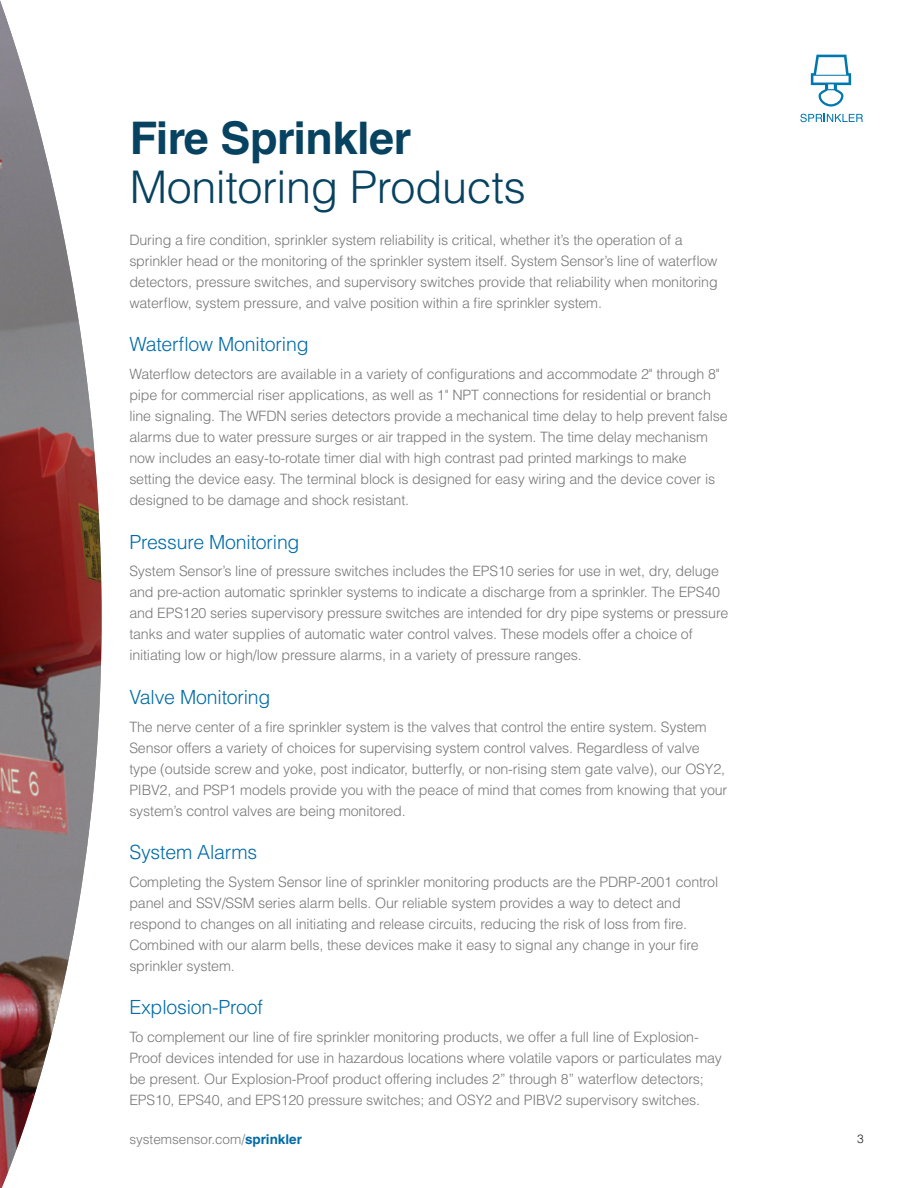
<style>
.page{position:relative;width:918px;height:1188px;background:#fff}
.page>*{position:absolute;margin:0;border:0;box-sizing:border-box;transform-origin:0 0}
.Header_-_Large{font:300 45px "Helvetica LT Std";letter-spacing:-.01em;color:#074260}
.Header_-_Large-2{font:700 45px "Helvetica LT Std";letter-spacing:-.01em;color:#074260}
.Header_-_Sub-Header{font:300 19.5px "Helvetica LT Std";letter-spacing:-.01em;color:#006ba7}
.Body_-_Paragraph{font:300 14.25px/21px "Helvetica LT Std";letter-spacing:-.01em;color:#787779}
.t1{font:300 13.5px "Helvetica LT Std";color:#787779}
.t2{font:300 12px "Helvetica LT Std";color:#231f20}
.s1{font-family:"Helvetica"}
.s2{font-weight:700;color:#006ba7}
</style>
<div class="page">
<img style="left:0;top:0;width:102px;height:1188px">
<svg style="left:811px;top:55px;width:40px;height:52px"></svg>
<svg style="left:800px;top:114px;width:63px;height:8px"></svg>
<p class="Header_-_Large-2" style="left:130px;top:111px;width:283px">Fire Sprinkler</p>
<p class="Header_-_Large" style="left:130px;top:159px;width:398px">Monitoring Products</p>
<p class="Body_-_Paragraph" style="left:129px;top:229px;width:590px">During a fire condition, sprinkler system reliability is critical, whether it’s the operation of a sprinkler head or the monitoring of the sprinkler system itself. System Sensor’s line of waterflow detectors, pressure switches, and supervisory switches provide that reliability when monitoring waterflow, system pressure, and valve position within a fire sprinkler system.</p>
<p class="Header_-_Sub-Header" style="left:129px;top:332px;width:181px">Waterflow Monitoring</p>
<p class="Body_-_Paragraph" style="left:129px;top:363px;width:600px">Waterflow detectors are available in a variety of configurations and accommodate 2" through 8" pipe for commercial riser applications, as well as 1<span class="s1">"</span> NPT connections for residential or branch line signaling. The WFDN series detectors provide a mechanical time delay to help prevent false alarms due to water pressure surges or air trapped in the system. The time delay mechanism now includes an easy-to-rotate timer dial with high contrast pad printed markings to make setting the device easy. The terminal block is designed for easy wiring and the device cover is designed to be damage and shock resistant.</p>
<p class="Header_-_Sub-Header" style="left:129px;top:530px;width:172px">Pressure Monitoring</p>
<p class="Body_-_Paragraph" style="left:129px;top:561px;width:601px">System Sensor’s line of pressure switches includes the EPS10 series for use in wet, dry, deluge and pre-action automatic sprinkler systems to indicate a discharge from a sprinkler. The EPS40 and EPS120 series supervisory pressure switches are intended for dry pipe systems or pressure tanks and water supplies of automatic water control valves. These models offer a choice of initiating low or high/low pressure alarms, in a variety of pressure ranges.</p>
<p class="Header_-_Sub-Header" style="left:129px;top:685px;width:143px">Valve Monitoring</p>
<p class="Body_-_Paragraph" style="left:129px;top:716px;width:600px">The nerve center of a fire sprinkler system is the valves that control the entire system. System Sensor offers a variety of choices for supervising system control valves. Regardless of valve type (outside screw and yoke, post indicator, butterfly, or non-rising stem gate valve), our OSY2, PIBV2, and PSP1 models provide you with the peace of mind that comes from knowing that your system’s control valves are being monitored.</p>
<p class="Header_-_Sub-Header" style="left:129px;top:840px;width:130px">System Alarms</p>
<p class="Body_-_Paragraph" style="left:129px;top:871px;width:590px">Completing the System Sensor line of sprinkler monitoring products are the PDRP-2001 control panel and SSV/SSM series alarm bells. Our reliable system provides a way to detect and respond to changes on all initiating and release circuits, reducing the risk of loss from fire.<br>Combined with our alarm bells, these devices make it easy to signal any change in your fire sprinkler system.</p>
<p class="Header_-_Sub-Header" style="left:129px;top:995px;width:135px">Explosion-Proof</p>
<p class="Body_-_Paragraph" style="left:129px;top:1026px;width:594px">To complement our line of fire sprinkler monitoring products, we offer a full line of Explosion-Proof devices intended for use in hazardous locations where volatile vapors or particulates may be present. Our Explosion-Proof product offering includes 2” through 8” waterflow detectors; EPS10, EPS40, and EPS120 pressure switches; and OSY2 and PIBV2 supervisory switches.</p>
<p class="t1" style="left:129px;top:1130px;width:174px">systemsensor.com/<span class="s2">sprinkler</span></p>
<p class="t2" style="left:857px;top:1131px;width:8px">3</p>
</div>
